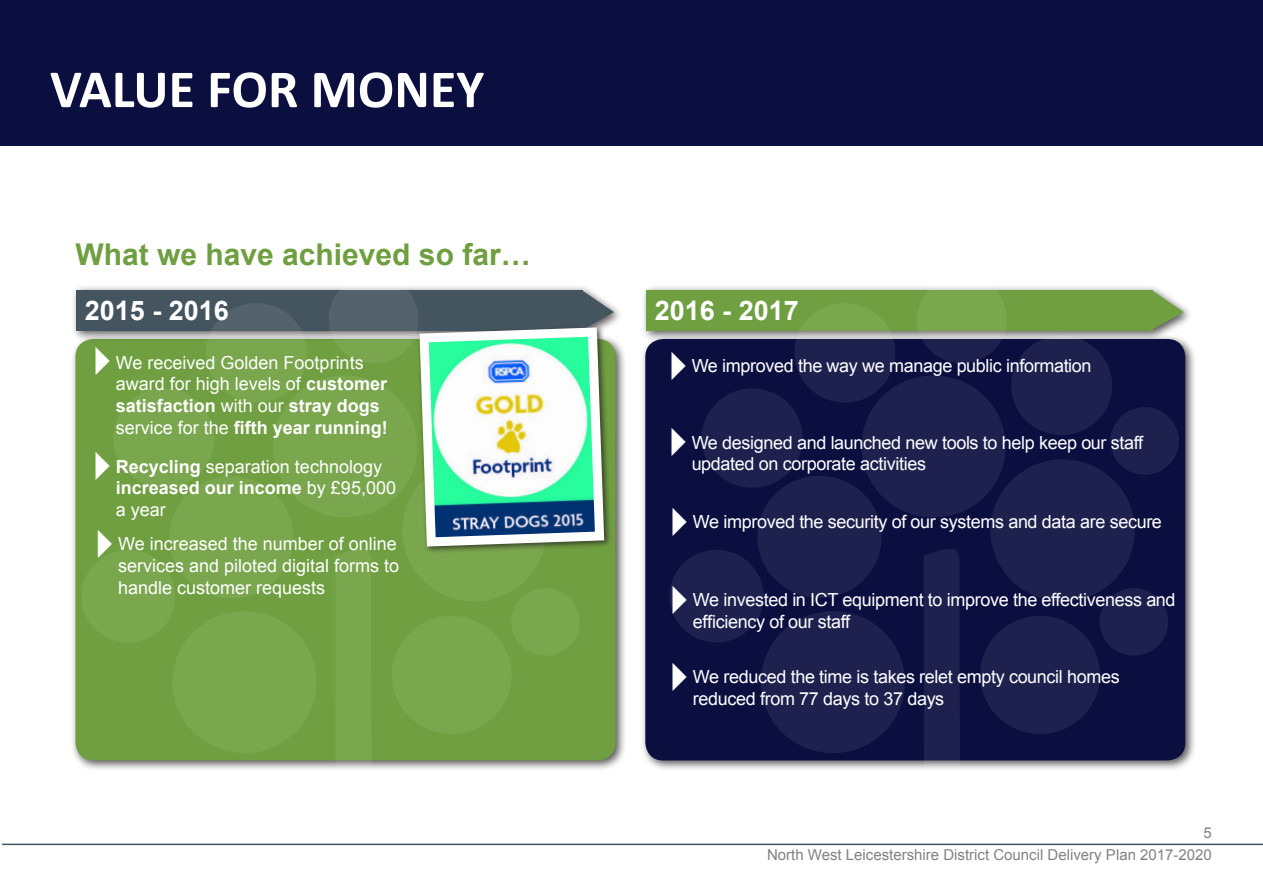
<style>
.page{position:relative;width:1263px;height:893px;background:#fff}
.page>*{position:absolute;margin:0;border:0;box-sizing:border-box;transform-origin:0 0}
.t1{font:700 54px "Calibri";color:#fff}
.t2{font:700 30px "Arial";color:#6f9f40}
.t3{font:700 27px "Arial";color:#fff}
.t4{font:18px "Arial";letter-spacing:-.02em;color:#fff}
.t5{font:18px/21.6px "Arial";color:#fff}
.t6{font:700 18px "Arial";color:#fff}
.t7{font:15px "Arial";color:#808285}
.s1{font-weight:700}
.s2{font-weight:400}
</style>
<div class="page">
<div style="left:0;top:0;width:1263px;height:146px;background:#0b0f40"></div>
<div style="left:641px;top:284px;width:553px;height:57px;background:#231f20;opacity:.75"></div>
<div style="left:646px;top:290px;width:506px;height:40px;background:#6f9f40"></div>
<svg style="left:1152px;top:290px;width:32px;height:40px"></svg>
<div style="left:70px;top:334px;width:556px;height:438px;background:#231f20;opacity:.75"></div>
<div style="left:75px;top:339px;width:540px;height:421px;background:#6f9f40;border-radius:18px"></div>
<div style="left:640px;top:334px;width:556px;height:438px;background:#231f20;opacity:.75"></div>
<div style="left:645px;top:339px;width:540px;height:421px;background:#0b0f40;border-radius:18px"></div>
<div style="left:71px;top:284px;width:553px;height:57px;background:#231f20;opacity:.75"></div>
<div style="left:76px;top:290px;width:506px;height:40px;background:#45555f"></div>
<div style="left:172px;top:611px;width:145px;height:142px;background:#7aa64e;border-radius:50%"></div>
<div style="left:169px;top:476px;width:124px;height:122px;background:#7aa64e;border-radius:50%"></div>
<div style="left:273px;top:375px;width:144px;height:142px;background:#7aa64e;border-radius:50%"></div>
<svg style="left:329px;top:275px;width:89px;height:88px"></svg>
<div style="left:81px;top:550px;width:94px;height:92px;background:#7aa64e;border-radius:50%"></div>
<svg style="left:206px;top:303px;width:101px;height:99px;fill:#7aa64e"></svg>
<div style="left:113px;top:388px;width:101px;height:100px;background:#7aa64e;border-radius:50%"></div>
<div style="left:761px;top:611px;width:144px;height:142px;background:#1e214e;border-radius:50%"></div>
<div style="left:757px;top:476px;width:125px;height:122px;background:#1e214e;border-radius:50%"></div>
<div style="left:861px;top:375px;width:145px;height:142px;background:#1e214e;border-radius:50%"></div>
<div style="left:980px;top:616px;width:120px;height:118px;background:#1e214e;border-radius:50%"></div>
<div style="left:1011px;top:336px;width:101px;height:99px;background:#1e214e;border-radius:50%"></div>
<svg style="left:917px;top:275px;width:90px;height:88px;fill:#7aa64e"></svg>
<div style="left:669px;top:550px;width:95px;height:92px;background:#1e214e;border-radius:50%"></div>
<div style="left:990px;top:459px;width:145px;height:142px;background:#1e214e;border-radius:50%"></div>
<svg style="left:794px;top:303px;width:101px;height:99px;fill:#1e214e"></svg>
<div style="left:1099px;top:588px;width:69px;height:68px;background:#1e214e;border-radius:50%"></div>
<div style="left:1110px;top:407px;width:69px;height:68px;background:#1e214e;border-radius:50%"></div>
<svg style="left:881px;top:549px;width:121px;height:297px"></svg>
<div style="left:702px;top:388px;width:101px;height:100px;background:#1e214e;border-radius:50%"></div>
<hr style="left:2px;top:844px;width:1261px;height:1px;background:#45555f">
<svg style="left:293px;top:290px;width:321px;height:556px"></svg>
<p class="t1" style="left:50px;top:55px;width:436px">VALUE FOR MONEY</p>
<p class="t2" style="left:75px;top:234px;width:457px">What we have achieved so far…</p>
<p class="t3" style="left:85px;top:292px;width:146px">2015 - 2016</p>
<p class="t3" style="left:655px;top:292px;width:146px">2016 - 2017</p>
<p class="t5" style="left:116px;top:352px;width:274px">We received Golden Footprints award for high levels of <span class="s1">customer satisfaction</span> with our <span class="s1">stray dogs </span>service for the <span class="s1">fifth year running!</span></p>
<p class="t4" style="left:692px;top:354px;width:401px">We improved the way we manage public information</p>
<p class="t4" style="left:692px;top:430px;width:453px">We designed and launched new tools to help keep our staff</p>
<p class="t4" style="left:692px;top:452px;width:236px">updated on corporate activities</p>
<p class="t5" style="left:116px;top:456px;width:268px"><span class="s1">Recycling</span> separation technology</p>
<p class="t6" style="left:116px;top:476px;width:282px">increased our income <span class="s2">by £95,000</span></p>
<p class="t4" style="left:116px;top:498px;width:52px">a year</p>
<p class="t4" style="left:693px;top:510px;width:470px">We improved the security of our systems and data are secure</p>
<p class="t5" style="left:118px;top:533px;width:280px">We increased the number of online</p>
<p class="t5" style="left:118px;top:555px;width:283px">services and piloted digital forms to</p>
<p class="t5" style="left:118px;top:577px;width:209px">handle customer requests</p>
<p class="t4" style="left:693px;top:588px;width:484px">We invested in ICT equipment to improve the effectiveness and</p>
<p class="t4" style="left:693px;top:610px;width:159px">efficiency of our staff</p>
<p class="t4" style="left:693px;top:665px;width:428px">We reduced the time is takes relet empty council homes</p>
<p class="t4" style="left:693px;top:687px;width:253px">reduced from 77 days to 37 days</p>
<p class="t7" style="left:1203px;top:822px;width:10px">5</p>
<p class="t7" style="left:767px;top:844px;width:446px">North West Leicestershire District Council Delivery Plan 2017-2020</p>
</div>
